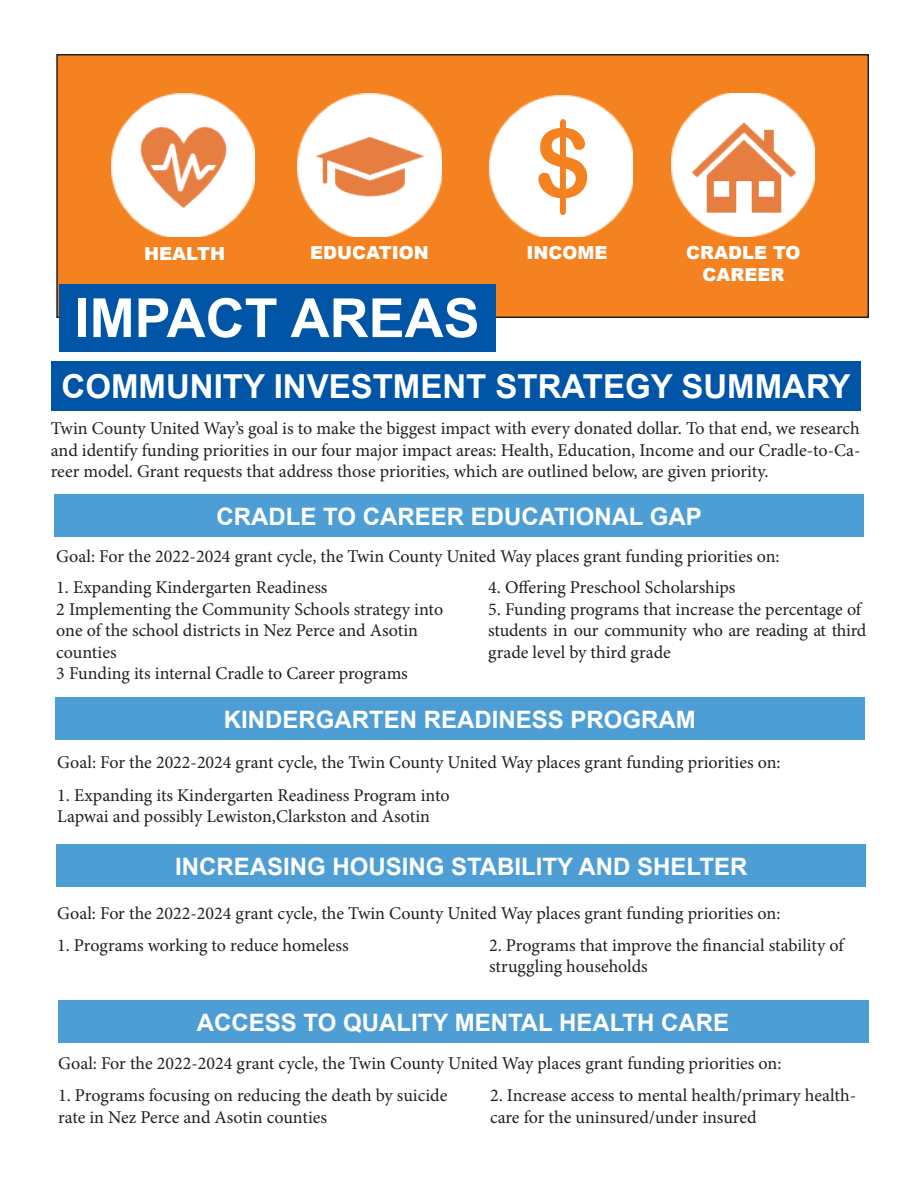
<style>
.page{position:relative;width:918px;height:1188px;background:#fff}
.page>*{position:absolute;margin:0;border:0;box-sizing:border-box;transform-origin:0 0}
.t1{font:95.25px "Arial Rounded MT Bold";color:#f58220}
.t2{font:700 54px "Arial";color:#fff}
.t3{font:700 33px "Arial";color:#fff}
.t4{font:700 24px "Arial";color:#fff}
.t5{font:18px/21.6px "Minion Pro";color:#231f20}
.t6{font:18px "Minion Pro";letter-spacing:-.02em;color:#231f20}
.t7{font:900 18px/21.6px "Arial";color:#fff;text-align:center}
</style>
<div class="page">
<div style="left:57px;top:55px;width:811px;height:262px;background:#f58220"></div>
<div style="left:56px;top:54px;width:813px;height:264px;border:2px solid #231f20"></div>
<img style="left:672px;top:94px;width:143px;height:142px">
<img style="left:112px;top:94px;width:143px;height:143px">
<img style="left:298px;top:94px;width:143px;height:143px">
<img style="left:489px;top:95px;width:144px;height:142px">
<img style="left:684px;top:107px;width:119px;height:119px">
<img style="left:310px;top:107px;width:119px;height:118px">
<img style="left:124px;top:107px;width:118px;height:119px">
<div style="left:59px;top:284px;width:436px;height:68px;background:#0155a7"></div>
<div style="left:51px;top:361px;width:810px;height:49px;background:#0155a7"></div>
<div style="left:56px;top:844px;width:810px;height:43px;background:#4e9ed6"></div>
<div style="left:54px;top:494px;width:810px;height:43px;background:#4e9ed6"></div>
<div style="left:55px;top:697px;width:810px;height:43px;background:#4e9ed6"></div>
<div style="left:58px;top:1000px;width:810px;height:43px;background:#4e9ed6"></div>
<h1 class="t1" style="left:535px;top:107px;width:58px">$</h1>
<p class="t7" style="left:144px;top:242px;width:83px">HEALTH</p>
<p class="t7" style="left:310px;top:242px;width:120px">EDUCATION</p>
<p class="t7" style="left:526px;top:242px;width:82px">INCOME</p>
<p class="t7" style="left:686px;top:242px;width:116px">CRADLE TO<br>CAREER</p>
<h2 class="t2" style="left:75px;top:280px;width:406px">IMPACT AREAS</h2>
<h3 class="t3" style="left:62px;top:363px;width:790px">COMMUNITY INVESTMENT STRATEGY SUMMARY</h3>
<p class="t5" style="left:51px;top:418px;width:811px;text-align:justify">Twin County United Way’s goal is to make the biggest impact with every donated dollar. To that end, we research and identify funding priorities in our four major impact areas: Health, Education, Income and our Cradle-to-Ca&shy;reer model. Grant requests that address those priorities, which are outlined below, are given priority.</p>
<h3 class="t4" style="left:217px;top:499px;width:487px">CRADLE TO CAREER EDUCATIONAL GAP</h3>
<p class="t5" style="left:56px;top:546px;width:725px">Goal: For the 2022-2024 grant cycle, the Twin County United Way places grant funding priorities on:</p>
<p class="t5" style="left:56px;top:577px;width:273px">1. Expanding Kindergarten Readiness</p>
<p class="t5" style="left:488px;top:577px;width:249px">4. Offering Preschool Scholarships</p>
<p class="t5" style="left:56px;top:598px;width:388px">2 Implementing the Community Schools strategy into</p>
<p class="t5" style="left:488px;top:598px;width:375px">5. Funding programs that increase the percentage of</p>
<p class="t5" style="left:56px;top:620px;width:363px">one of the school districts in Nez Perce and Asotin</p>
<p class="t6" style="left:488px;top:618px;width:379px">students in our community who are reading at third</p>
<p class="t5" style="left:56px;top:641px;width:62px">counties</p>
<p class="t5" style="left:488px;top:641px;width:184px">grade level by third grade</p>
<p class="t5" style="left:56px;top:663px;width:353px">3 Funding its internal Cradle to Career programs</p>
<h3 class="t4" style="left:224px;top:702px;width:474px">KINDERGARTEN READINESS PROGRAM</h3>
<p class="t5" style="left:57px;top:752px;width:725px">Goal: For the 2022-2024 grant cycle, the Twin County United Way places grant funding priorities on:</p>
<p class="t5" style="left:57px;top:784px;width:394px">1. Expanding its Kindergarten Readiness Program into<br>Lapwai and possibly Lewiston,Clarkston and Asotin</p>
<h3 class="t4" style="left:175px;top:850px;width:574px">INCREASING HOUSING STABILITY AND SHELTER</h3>
<p class="t5" style="left:57px;top:902px;width:725px">Goal: For the 2022-2024 grant cycle, the Twin County United Way places grant funding priorities on:</p>
<p class="t5" style="left:57px;top:934px;width:293px">1. Programs working to reduce homeless</p>
<p class="t5" style="left:489px;top:934px;width:356px">2. Programs that improve the financial stability of struggling households</p>
<h3 class="t4" style="left:197px;top:1005px;width:534px">ACCESS TO QUALITY MENTAL HEALTH CARE</h3>
<p class="t5" style="left:58px;top:1053px;width:725px">Goal: For the 2022-2024 grant cycle, the Twin County United Way places grant funding priorities on:</p>
<p class="t5" style="left:58px;top:1085px;width:391px">1. Programs focusing on reducing the death by suicide</p>
<p class="t5" style="left:490px;top:1085px;width:368px">2. Increase access to mental health/primary health-</p>
<p class="t5" style="left:58px;top:1107px;width:271px">rate in Nez Perce and Asotin counties</p>
<p class="t5" style="left:490px;top:1107px;width:268px">care for the uninsured/under insured</p>
</div>
